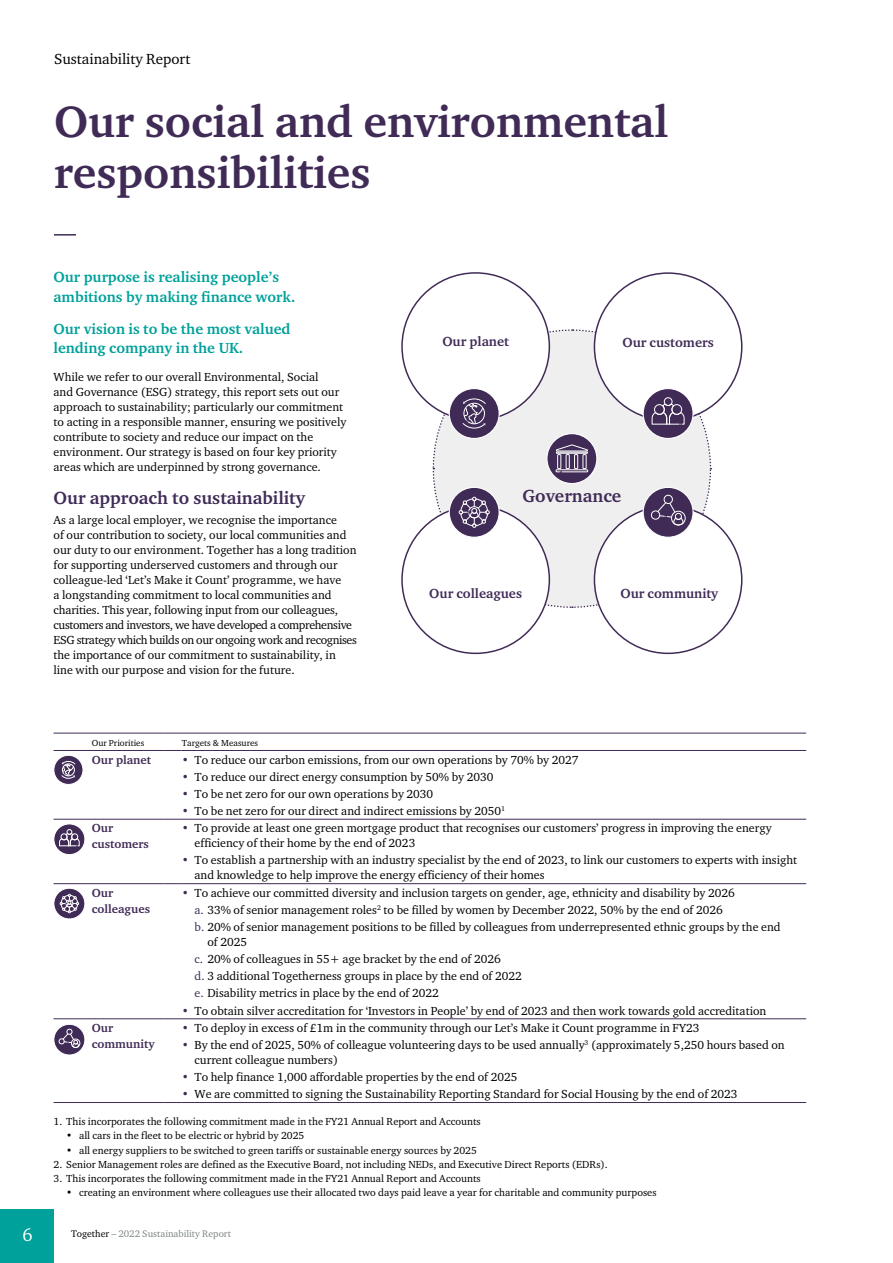
<style>
.page{position:relative;width:893px;height:1263px;background:#fff}
.page>*{position:absolute;margin:0;border:0;box-sizing:border-box;transform-origin:0 0}
.t1{font:700 45px/51px "Charter ITC Pro";color:#402b56}
.t2{font:700 18px "Charter ITC Pro";color:#402b56}
.t3{font:18px "Charter ITC Pro";color:#fff}
.t4{font:700 15px/19.5px "Charter ITC Pro";color:#00a19a}
.t5{font:15px "Charter ITC Pro";color:#000}
.t6{font:700 13.5px "Charter ITC Pro";color:#402b56}
.t7{font:12px/15px "Charter ITC Pro";color:#000}
.t8{font:700 12px/15.8px "Charter ITC Pro";color:#402b56}
.t9{font:10.5px "Charter ITC Pro";color:#000}
.t10{font:9.75px "Charter ITC Pro";color:#7d8583}
.t11{font:9px "Charter ITC Pro";color:#000}
.s1{color:#402b56}
.s2{color:#000}
</style>
<div class="page">
<hr style="left:54px;top:733px;width:111px;height:1px;background:#402b56">
<hr style="left:54px;top:750px;width:111px;height:1px;background:#402b56">
<svg style="left:165px;top:733px;width:17px;height:1px"></svg>
<svg style="left:165px;top:750px;width:17px;height:1px"></svg>
<hr style="left:182px;top:733px;width:624px;height:1px;background:#402b56">
<hr style="left:54px;top:819px;width:111px;height:1px;background:#402b56">
<svg style="left:165px;top:819px;width:17px;height:1px"></svg>
<hr style="left:182px;top:819px;width:624px;height:1px;background:#402b56">
<hr style="left:54px;top:883px;width:111px;height:1px;background:#402b56">
<svg style="left:165px;top:883px;width:17px;height:1px"></svg>
<hr style="left:182px;top:883px;width:624px;height:1px;background:#402b56">
<hr style="left:54px;top:1018px;width:111px;height:1px;background:#402b56">
<svg style="left:165px;top:1018px;width:17px;height:1px"></svg>
<hr style="left:182px;top:1018px;width:624px;height:1px;background:#402b56">
<hr style="left:54px;top:1102px;width:111px;height:1px;background:#402b56">
<svg style="left:165px;top:1102px;width:17px;height:1px"></svg>
<hr style="left:182px;top:1102px;width:624px;height:1px;background:#402b56">
<hr style="left:182px;top:750px;width:624px;height:1px;background:#402b56">
<svg style="left:54px;top:824px;width:31px;height:31px"></svg>
<svg style="left:59px;top:829px;width:21px;height:17px"></svg>
<div style="left:54px;top:824px;width:31px;height:31px;border:1px solid #fff;border-radius:50%"></div>
<svg style="left:54px;top:1024px;width:31px;height:31px"></svg>
<svg style="left:59px;top:1029px;width:21px;height:19px"></svg>
<div style="left:54px;top:1024px;width:31px;height:31px;border:1px solid #fff;border-radius:50%"></div>
<div style="left:54px;top:888px;width:31px;height:31px;background:#402b56;border-radius:50%"></div>
<svg style="left:60px;top:894px;width:19px;height:19px"></svg>
<div style="left:54px;top:888px;width:31px;height:31px;border:1px solid #fff;border-radius:50%"></div>
<hr style="left:54px;top:234px;width:22px;height:2px;background:#402b56">
<svg style="left:432px;top:329px;width:280px;height:280px"></svg>
<div style="left:449px;top:487px;width:51px;height:51px;border:1px solid #fff;border-radius:50%"></div>
<div style="left:54px;top:755px;width:29px;height:29px;background:#402b56;border-radius:50%"></div>
<svg style="left:61px;top:761px;width:14px;height:18px"></svg>
<div style="left:54px;top:755px;width:29px;height:30px;border:1px solid #fff;border-radius:50%"></div>
<div style="left:0;top:1209px;width:54px;height:54px;background:#00a19a"></div>
<p class="t5" style="left:54px;top:50px;width:138px">Sustainability Report</p>
<h1 class="t1" style="left:54px;top:96px;width:616px">Our social and environmental responsibilities</h1>
<p class="t4" style="left:54px;top:267px;width:243px">Our purpose is realising people’s ambitions by making finance work.</p>
<p class="t4" style="left:54px;top:319px;width:239px">Our vision is to be the most valued lending company in the UK.</p>
<p class="t7" style="left:54px;top:369px;width:294px">While we refer to our overall Environmental, Social<br>and Governance (ESG) strategy, this report sets out our approach to sustainability; particularly our commitment to acting in a responsible manner, ensuring we positively contribute to society and reduce our impact on the environment. Our strategy is based on four key priority areas which are underpinned by strong governance.</p>
<h2 class="t2" style="left:54px;top:487px;width:253px">Our approach to sustainability</h2>
<p class="t7" style="left:54px;top:512px;width:305px">As a large local employer, we recognise the importance<br>of our contribution to society, our local communities and our duty to our environment. Together has a long tradition for supporting underserved customers and through our colleague-led ‘Let’s Make it Count’ programme, we have<br>a longstanding commitment to local communities and charities. This year, following input from our colleagues, customers and investors, we have developed a comprehensive ESG strategy which builds on our ongoing work and recognises the importance of our commitment to sustainability, in line with our purpose and vision for the future.</p>
<p class="t6" style="left:442px;top:333px;width:68px">Our planet</p>
<p class="t6" style="left:622px;top:334px;width:93px">Our customers</p>
<h2 class="t2" style="left:522px;top:484px;width:101px">Governance</h2>
<p class="t6" style="left:429px;top:584px;width:94px">Our colleagues</p>
<p class="t6" style="left:620px;top:584px;width:99px">Our community</p>
<p class="t11" style="left:92px;top:737px;width:54px">Our Priorities</p>
<p class="t11" style="left:182px;top:737px;width:78px">Targets &amp; Measures</p>
<p class="t8" style="left:92px;top:752px;width:61px">Our planet</p>
<p class="t7" style="left:182px;top:752px;width:398px"><span class="s1">•</span> To reduce our carbon emissions, from our own operations by 70% by 2027</p>
<p class="t7" style="left:182px;top:769px;width:313px"><span class="s1">•</span> To reduce our direct energy consumption by 50% by 2030</p>
<p class="t7" style="left:182px;top:786px;width:253px"><span class="s1">•</span> To be net zero for our own operations by 2030</p>
<p class="t7" style="left:182px;top:803px;width:325px"><span class="s1">•</span> To be net zero for our direct and indirect emissions by 2050<sup>1</sup></p>
<p class="t8" style="left:92px;top:820px;width:59px">Our customers</p>
<p class="t7" style="left:195px;top:820px;width:578px;text-indent:-13px"><span class="s1">•</span> To provide at least one green mortgage product that recognises our customers’ progress in improving the energy efficiency of their home by the end of 2023</p>
<p class="t7" style="left:195px;top:853px;width:604px;text-indent:-13px"><span class="s1">•</span> To establish a partnership with an industry specialist by the end of 2023, to link our customers to experts with insight and knowledge to help improve the energy efficiency of their homes</p>
<p class="t8" style="left:92px;top:885px;width:60px">Our colleagues</p>
<p class="t7" style="left:195px;top:884px;width:588px;line-height:17.1px;text-indent:-13px"><span class="s1">•</span> To achieve our committed diversity and inclusion targets on gender, age, ethnicity and disability by 2026<br><span class="s1">a.</span> 33% of senior management roles<sup>2</sup> to be filled by women by December 2022, 50% by the end of 2026<br><span class="s1">b.</span> 20% of senior management positions to be filled by colleagues from underrepresented ethnic groups by the end</p>
<p class="t7" style="left:195px;top:933px;width:329px;line-height:17.1px;text-indent:13px">of 2025<br><span class="s1">c.</span> 20% of colleagues in 55+ age bracket by the end of 2026<br><span class="s1">d.</span> 3 additional Togetherness groups in place by the end of 2022 <span class="s1">e.</span> Disability metrics in place by the end of 2022</p>
<p class="t7" style="left:182px;top:1003px;width:586px"><span class="s1">•</span> To obtain silver accreditation for ‘Investors in People’ by end of 2023 and then work towards gold accreditation</p>
<p class="t8" style="left:92px;top:1020px;width:64px">Our community</p>
<p class="t7" style="left:182px;top:1020px;width:519px"><span class="s1">•</span> To deploy in excess of £1m in the community through our Let’s Make it Count programme in FY23</p>
<p class="t7" style="left:195px;top:1037px;width:592px;text-indent:-13px"><span class="s1">•</span> By the end of 2025, 50% of colleague volunteering days to be used annually<sup>3</sup> (approximately 5,250 hours based on current colleague numbers)</p>
<p class="t7" style="left:182px;top:1069px;width:337px"><span class="s1">•</span> To help finance 1,000 affordable properties by the end of 2025</p>
<p class="t7" style="left:182px;top:1086px;width:557px"><span class="s1">•</span> We are committed to signing the Sustainability Reporting Standard for Social Housing by the end of 2023</p>
<p class="t9" style="left:54px;top:1115px;width:429px">1. This incorporates the following commitment made in the FY21 Annual Report and Accounts</p>
<p class="t9" style="left:66px;top:1129px;width:240px">• all cars in the fleet to be electric or hybrid by 2025</p>
<p class="t9" style="left:66px;top:1143px;width:412px">• all energy suppliers to be switched to green tariffs or sustainable energy sources by 2025</p>
<p class="t9" style="left:54px;top:1157px;width:556px">2. Senior Management roles are defined as the Executive Board, not including NEDs, and Executive Direct Reports (EDRs).</p>
<p class="t9" style="left:54px;top:1172px;width:429px">3. This incorporates the following commitment made in the FY21 Annual Report and Accounts</p>
<p class="t9" style="left:66px;top:1186px;width:592px">• creating an environment where colleagues use their allocated two days paid leave a year for charitable and community purposes</p>
<h2 class="t3" style="left:22px;top:1224px;width:12px">6</h2>
<p class="t10" style="left:71px;top:1228px;width:161px"><span class="s2">Together</span> – 2022 Sustainability Report</p>
</div>
